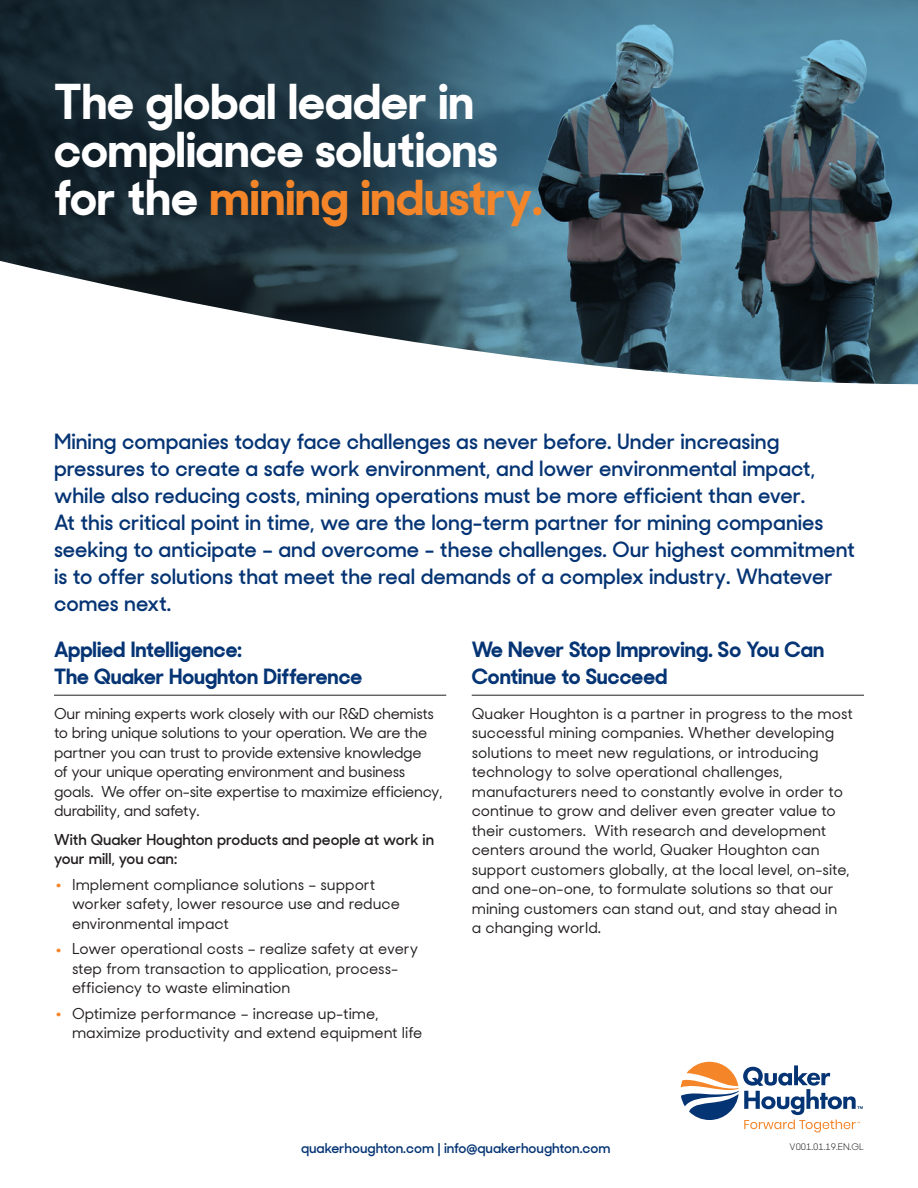
<style>
.page{position:relative;width:918px;height:1188px;background:#fff}
.page>*{position:absolute;margin:0;border:0;box-sizing:border-box;transform-origin:0 0}
.t1{font:700 48px/48px "Sharp Sans Display No 2";color:#fff}
.t2{font:700 48px "Sharp Sans Display No 2";color:#f58529}
.P_lead{font:600 21px/27px "Sharp Sans Display No 2";color:#053474}
.t3{font:700 21px/27px "Sharp Sans Display No 2";color:#053474}
.t4{font:500 15px/19.5px "Sharp Sans Display No 2";color:#231f20}
.t5{font:500 15px/19.5px "Sharp Sans Display No 2";letter-spacing:-.02em;color:#231f20}
.t6{font:600 15px/19.5px "Sharp Sans Display No 2";color:#231f20}
.t7{font:600 13.5px "Sharp Sans Display No 2";color:#053474}
.t8{font:9px "Sharp Sans Display No 2";color:#231f20}
.s1{color:#fff}
.s2{font-size:27px;color:#f58529}
</style>
<div class="page">
<svg style="left:684px;top:0;width:234px;height:215px;background:#477389"></svg>
<svg style="left:0;top:0;width:684px;height:215px;background:#27414f"></svg>
<svg style="left:0;top:215px;width:918px;height:170px"></svg>
<svg style="left:681px;top:1062px;width:182px;height:71px"></svg>
<hr style="left:54px;top:695px;width:392px;height:1px;background:#231f20">
<hr style="left:472px;top:695px;width:392px;height:1px;background:#231f20">
<h1 class="t1" style="left:54px;top:72px;width:445px">The global leader in compliance solutions</h1>
<h1 class="t2" style="left:54px;top:156px;width:490px"><span class="s1">for the</span> mining industry.</h1>
<p class="P_lead" style="left:54px;top:426px;width:802px">Mining companies today face challenges as never before. Under increasing pressures to create a safe work environment, and lower environmental impact, while also reducing costs, mining operations must be more efficient than ever.<br>At this critical point in time, we are the long-term partner for mining companies seeking to anticipate – and overcome - these challenges. Our highest commitment is to offer solutions that meet the real demands of a complex industry. Whatever comes next.</p>
<h2 class="t3" style="left:54px;top:634px;width:310px">Applied Intelligence:<br>The Quaker Houghton Difference</h2>
<p class="t5" style="left:54px;top:702px;width:390px">Our mining experts work closely with our R&amp;D chemists to bring unique solutions to your operation. We are the partner you can trust to provide extensive knowledge<br>of your unique operating environment and business goals. We offer on-site expertise to maximize efficiency, durability, and safety.</p>
<h3 class="t6" style="left:54px;top:828px;width:382px">With Quaker Houghton products and people at work in your mill, you can:</h3>
<p class="t4" style="left:72px;top:873px;width:329px;text-indent:-18px"><span class="s2">•</span> Implement compliance solutions – support worker safety, lower resource use and reduce environmental impact</p>
<p class="t4" style="left:72px;top:938px;width:348px;text-indent:-18px"><span class="s2">•</span> Lower operational costs – realize safety at every step from transaction to application, process&shy;efficiency to waste elimination</p>
<p class="t4" style="left:72px;top:1002px;width:352px;text-indent:-18px"><span class="s2">•</span> Optimize performance – increase up-time, maximize productivity and extend equipment life</p>
<h2 class="t3" style="left:472px;top:634px;width:354px">We Never Stop Improving. So You Can<br>Continue to Succeed</h2>
<p class="t4" style="left:472px;top:702px;width:383px">Quaker Houghton is a partner in progress to the most successful mining companies. Whether developing solutions to meet new regulations, or introducing technology to solve operational challenges, manufacturers need to constantly evolve in order to continue to grow and deliver even greater value to their customers. With research and development centers around the world, Quaker Houghton can support customers globally, at the local level, on-site, and one-on-one, to formulate solutions so that our mining customers can stand out, and stay ahead in<br>a changing world.</p>
<p class="t7" style="left:301px;top:1137px;width:311px">quakerhoughton.com | info@quakerhoughton.com</p>
<p class="t8" style="left:790px;top:1139px;width:76px">V001.01.19.EN.GL</p>
</div>
